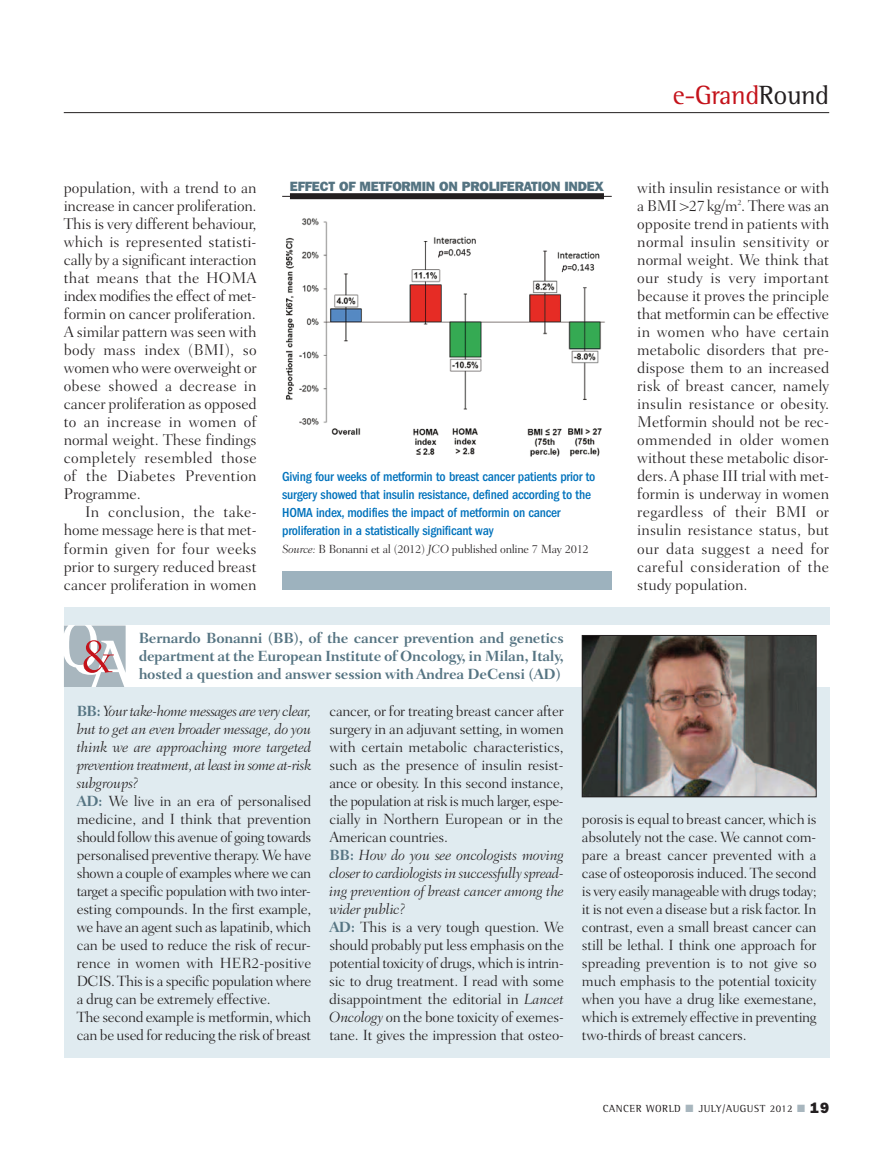
<style>
.page{position:relative;width:893px;height:1149px;background:#fff}
.page>*{position:absolute;margin:0;border:0;box-sizing:border-box;transform-origin:0 0}
.t1{font:27px "Rotis Semi Serif";letter-spacing:-.015em;color:#c4121a}
.t2{font:300 15.75px/18px "Fairfield LH";color:#231f20;text-align:justify}
.t3{font:300 15px/18px "Fairfield LH";letter-spacing:-.015em;color:#231f20}
.t4{font:700 15px/18px "Fairfield LH";letter-spacing:-.02em;color:#557482;text-align:justify}
.t5{font:500 condensed 13.5px/18px "ITC Franklin Gothic Std";letter-spacing:-.015em;color:#0072bc}
.t6{font:800 13.5px "Franklin Gothic";letter-spacing:-.02em;color:#557482}
.t7{font:300 12px "Fairfield LH";letter-spacing:-.025em;color:#231f20}
.t8{font:10.5px "Rotis Semi Serif";letter-spacing:.05em;color:#231f20}
.s1{font-style:italic}
.s2{color:#231f20}
.s3{font-weight:700;color:#557482}
.s4{color:#a8b6be}
.s5{font-family:"Franklin Gothic";font-weight:800;font-size:15px}
</style>
<div class="page">
<hr style="left:64px;top:112px;width:765px;height:1px;background:#231f20">
<div style="left:64px;top:607px;width:765px;height:450px;background:#e0ebf0"></div>
<div style="left:38px;top:625px;width:807px;height:61px;background:#fff"></div>
<svg style="left:64px;top:625px;width:62px;height:61px"></svg>
<img style="left:584px;top:637px;width:231px;height:158px">
<div style="left:582px;top:635px;width:235px;height:162px;border:1px solid #231f20"></div>
<div style="left:290px;top:193px;width:314px;height:6px;background:#231f20"></div>
<hr style="left:282px;top:196px;width:330px;height:1px;background:#231f20">
<img style="left:286px;top:218px;width:319px;height:239px">
<div style="left:282px;top:571px;width:330px;height:18px;background:#9db2be"></div>
<p class="t2" style="left:64px;top:180px;width:194px">population, with a trend to an increase in cancer proliferation.<br>This is very different behaviour, which is represented statisti&shy;cally by a significant interaction that means that the HOMA index modifies the effect of met&shy;formin on cancer proliferation.<br>A similar pattern was seen with body mass index (BMI), so women who were overweight or obese showed a decrease in cancer proliferation as opposed to an increase in women of normal weight. These findings completely resembled those of the Diabetes Prevention Programme.</p>
<p class="t2" style="left:64px;top:504px;width:194px;text-indent:21px">In conclusion, the take&shy;home message here is that met&shy;formin given for four weeks prior to surgery reduced breast cancer proliferation in women</p>
<p class="t6" style="left:290px;top:179px;width:315px">EFFECT OF METFORMIN ON PROLIFERATION INDEX</p>
<p class="t5" style="left:282px;top:468px;width:315px">Giving four weeks of metformin to breast cancer patients prior to surgery showed that insulin resistance, defined according to the HOMA index, modifies the impact of metformin on cancer proliferation in a statistically significant way</p>
<p class="t7" style="left:282px;top:544px;width:308px"><span class="s1">Source:</span> B Bonanni et al (2012) <span class="s1">JCO</span> published online 7 May 2012</p>
<h1 class="t1" style="left:673px;top:86px;width:158px">e-Grand<span class="s2">Round</span></h1>
<p class="t2" style="left:637px;top:180px;width:193px">with insulin resistance or with a BMI &gt;27kg/m<sup>2</sup>. There was an opposite trend in patients with normal insulin sensitivity or normal weight. We think that our study is very important because it proves the principle that metformin can be effective in women who have certain metabolic disorders that pre&shy;dispose them to an increased risk of breast cancer, namely insulin resistance or obesity.<br>Metformin should not be rec&shy;ommended in older women without these metabolic disor&shy;ders.A phase III trial with met&shy;formin is underway in women regardless of their BMI or insulin resistance status, but our data suggest a need for careful consideration of the study population.</p>
<p class="t4" style="left:139px;top:629px;width:427px">Bernardo Bonanni (BB), of the cancer prevention and genetics department at the European Institute of Oncology, in Milan, Italy, hosted a question and answer session with Andrea DeCensi (AD)</p>
<p class="t3" style="left:77px;top:702px;width:236px"><span class="s3">BB:</span> <span class="s1">Your take-home messages are very clear, but to get an even broader message, do you think we are approaching more targeted prevention treatment, at least in some at-risk subgroups?<br></span><span class="s3">AD:</span> We live in an era of personalised medicine, and I think that prevention should follow this avenue of going towards personalised preventive therapy. We have shown a couple of examples where we can target a specific population with two inter&shy;esting compounds. In the first example, we have an agent such as lapatinib, which can be used to reduce the risk of recur&shy;rence in women with HER2-positive DCIS. This is a specific population where a drug can be extremely effective.<br>The second example is metformin, which can be used for reducing the risk of breast</p>
<p class="t3" style="left:329px;top:702px;width:236px">cancer, or for treating breast cancer after surgery in an adjuvant setting, in women with certain metabolic characteristics, such as the presence of insulin resist&shy;ance or obesity. In this second instance, the population at risk is much larger, espe&shy;cially in Northern European or in the American countries.<br><span class="s3">BB:</span> <span class="s1">How do you see oncologists moving closer to cardiologists in successfully spread&shy;ing prevention of breast cancer among the wider public?<br></span><span class="s3">AD:</span> This is a very tough question. We should probably put less emphasis on the potential toxicity of drugs, which is intrin&shy;sic to drug treatment. I read with some disappointment the editorial in <span class="s1">Lancet Oncology</span> on the bone toxicity of exemes&shy;tane. It gives the impression that osteo-</p>
<p class="t3" style="left:582px;top:810px;width:236px;text-align:justify">porosis is equal to breast cancer, which is absolutely not the case. We cannot com&shy;pare a breast cancer prevented with a case of osteoporosis induced. The second is very easily manageable with drugs today; it is not even a disease but a risk factor. In contrast, even a small breast cancer can still be lethal. I think one approach for spreading prevention is to not give so much emphasis to the potential toxicity when you have a drug like exemestane, which is extremely effective in preventing two-thirds of breast cancers.</p>
<p class="t8" style="left:603px;top:1104px;width:228px">CANCER WORLD <span class="s4">■</span> JULY/AUGUST 2012 <span class="s4">■</span> <span class="s5">19</span></p>
</div>
